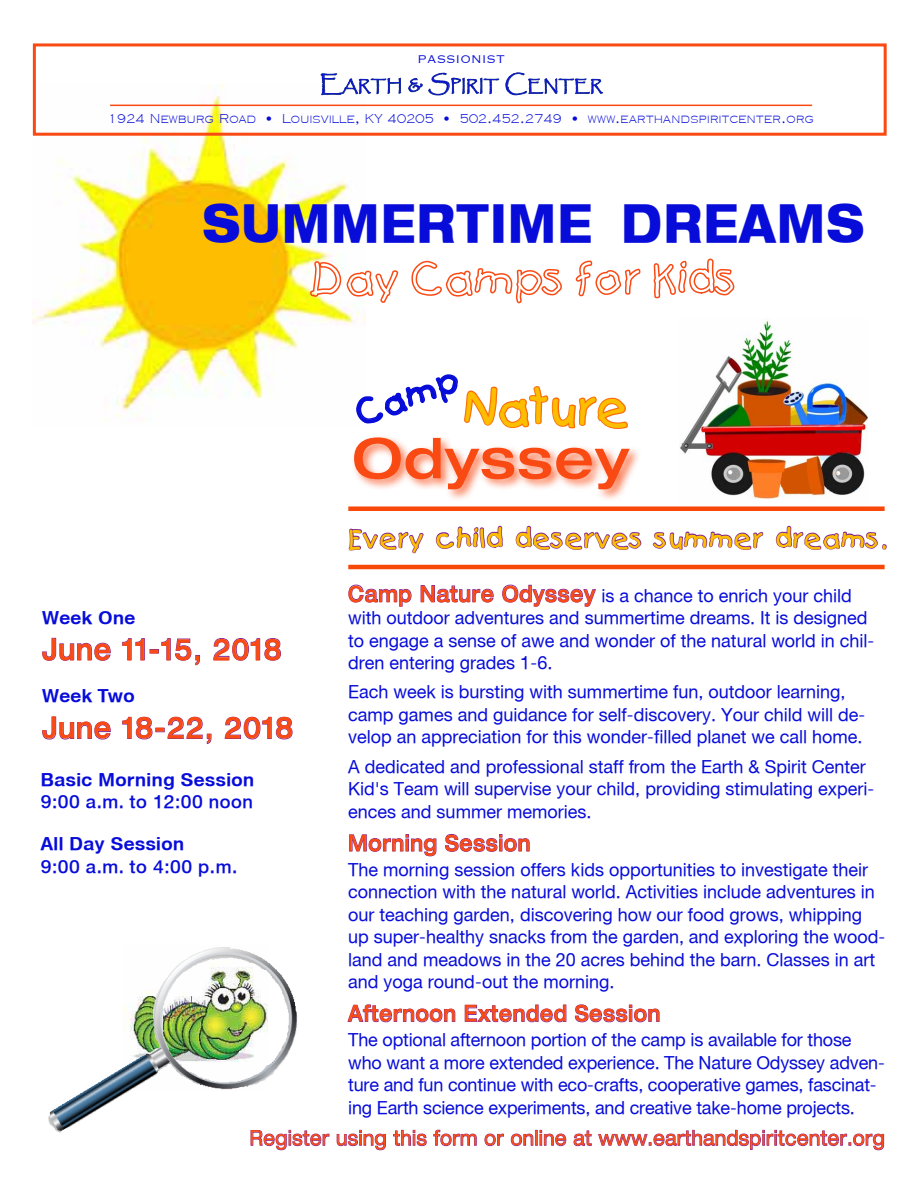
<style>
.page{position:relative;width:918px;height:1188px;background:#fff}
.page>*{position:absolute;margin:0;border:0;box-sizing:border-box;transform-origin:0 0}
.t1{font:55.5px "Heavenetica Extd 6 Med SH";letter-spacing:.02em;color:#f94a14}
.t2{font:52.5px "Heavenetica Extd 8 Hvy SH";letter-spacing:.04em;color:#070cd9;scale:.8 1}
.t3{font:46.5px "Catchup Normal";letter-spacing:.01em;color:#fdbe00}
.t4{font:33px "Catchup Normal";color:#070cd9}
.t5{font:30px "Heavenetica Extd 6 Med SH";letter-spacing:.05em;color:#f94a14;scale:.8 1}
.t6{font:25.5px "Catchup Normal";letter-spacing:.04em;color:#fdbe00}
.t7{font:22.5px "Heavenetica Extd 6 Med SH";letter-spacing:.05em;color:#f94a14;scale:.8 1}
.t8{font:20.7px "Heavenetica Extd 5 SH";letter-spacing:.05em;color:#f94a14;scale:.8 1}
.t9{font:18px/22.5px "Heavenetica 5 SH";color:#070cd9}
.t10{font:18px "Heavenetica 7 Bold SH";letter-spacing:.03em;color:#070cd9}
.t11{font:18px "Heavenetica 6 Med SH";letter-spacing:.03em;color:#070cd9}
.t12{font:15.75px "Papyrus";letter-spacing:.03em;color:#070cd9}
.t13{font:12px "Cooper Planck 2 Light SH";letter-spacing:.02em;color:#070cd9}
.t14{font:10.5px "Cooper Planck 4 SH";letter-spacing:.085em;color:#070cd9}
.s1{font-size:22.5px}
.s2{font-family:"Cooper Planck 6 Bold SH"}
.s3{font-family:"Heavenetica Extd 6 Med SH";font-size:22.5px;color:#f94a14}
</style>
<div class="page">
<img style="left:32px;top:85px;width:333px;height:336px">
<div style="left:33px;top:43px;width:854px;height:93px;border:3px solid #f94a14"></div>
<hr style="left:110px;top:105px;width:702px;height:1px;background:#f94a14">
<svg style="left:320px;top:73px;width:82px;height:24px"></svg>
<svg style="left:408px;top:72px;width:91px;height:24px"></svg>
<svg style="left:505px;top:72px;width:98px;height:24px"></svg>
<svg style="left:42px;top:638px;width:69px;height:23px"></svg>
<svg style="left:122px;top:638px;width:78px;height:28px"></svg>
<svg style="left:213px;top:638px;width:68px;height:23px"></svg>
<svg style="left:42px;top:716px;width:69px;height:24px"></svg>
<svg style="left:122px;top:717px;width:31px;height:23px"></svg>
<div style="left:155px;top:728px;width:10px;height:4px;border:1px solid #862b91"></div>
<svg style="left:167px;top:716px;width:45px;height:28px"></svg>
<svg style="left:225px;top:716px;width:68px;height:24px"></svg>
<svg style="left:652px;top:531px;width:112px;height:39px"></svg>
<svg style="left:775px;top:525px;width:112px;height:45px"></svg>
<svg style="left:349px;top:834px;width:88px;height:23px"></svg>
<svg style="left:445px;top:834px;width:85px;height:18px"></svg>
<svg style="left:347px;top:1004px;width:109px;height:19px"></svg>
<svg style="left:465px;top:1004px;width:102px;height:19px"></svg>
<svg style="left:575px;top:1004px;width:85px;height:19px"></svg>
<svg style="left:348px;top:356px;width:294px;height:251px"></svg>
<img style="left:680px;top:318px;width:188px;height:181px">
<img style="left:48px;top:947px;width:289px;height:199px">
<div style="left:348px;top:506px;width:537px;height:5px;background:#f94709"></div>
<hr style="left:348px;top:565px;width:537px;height:4px;background:#f94709">
<svg style="left:309px;top:227px;width:90px;height:91px"></svg>
<svg style="left:411px;top:260px;width:151px;height:44px"></svg>
<svg style="left:575px;top:260px;width:66px;height:37px"></svg>
<svg style="left:653px;top:258px;width:82px;height:82px"></svg>
<svg style="left:251px;top:1130px;width:78px;height:20px"></svg>
<svg style="left:337px;top:1130px;width:49px;height:20px"></svg>
<svg style="left:393px;top:1130px;width:34px;height:16px"></svg>
<svg style="left:433px;top:1130px;width:44px;height:16px"></svg>
<svg style="left:485px;top:1134px;width:19px;height:12px"></svg>
<svg style="left:511px;top:1130px;width:55px;height:16px"></svg>
<svg style="left:574px;top:1131px;width:18px;height:15px"></svg>
<svg style="left:598px;top:1130px;width:286px;height:20px"></svg>
<p class="t14" style="left:418px;top:52px;width:88px">PASSIONIST</p>
<p class="t12" style="left:320px;top:77px;width:285px"><span class="s1">E</span>ARTH <span class="s1">&amp; S</span>PIRIT <span class="s1">C</span>ENTER</p>
<p class="t13" style="left:108px;top:111px;width:708px">1924 Newburg Road • Louisville<span class="s2">,</span> KY 40205 • 502<span class="s2">.</span>452<span class="s2">.</span>2749 • www<span class="s2">.</span>earthandspiritcenter<span class="s2">.</span>org</p>
<p class="t2" style="left:203px;top:190px;width:828px">SUMMERTIME DREAMS</p>
<p class="t4" style="left:350px;top:394px;width:108px;rotate:-20deg">Camp</p>
<p class="t3" style="left:462px;top:377px;width:169px">Nature</p>
<p class="t10" style="left:42px;top:606px;width:94px">Week One</p>
<p class="t5" style="left:42px;top:630px;width:301px">June 11-15, 2018</p>
<p class="t10" style="left:42px;top:684px;width:94px">Week Two</p>
<p class="t5" style="left:42px;top:708px;width:315px">June 18-22, 2018</p>
<p class="t10" style="left:41px;top:768px;width:215px">Basic Morning Session</p>
<p class="t11" style="left:41px;top:790px;width:214px">9:00 a.m. to 12:00 noon</p>
<p class="t10" style="left:41px;top:832px;width:145px">All Day Session</p>
<p class="t11" style="left:41px;top:855px;width:198px">9:00 a.m. to 4:00 p.m.</p>
<p class="t1" style="left:352px;top:423px;width:278px">Odyssey</p>
<p class="t6" style="left:348px;top:522px;width:539px">Every child deserves summer dreams.</p>
<p class="t9" style="left:348px;top:583px;width:528px"><span class="s3">Camp Nature Odyssey</span> is a chance to enrich your child with outdoor adventures and summertime dreams. It is designed to engage a sense of awe and wonder of the natural world in chil&shy;dren entering grades 1-6.</p>
<p class="t9" style="left:348px;top:680px;width:519px">Each week is bursting with summertime fun, outdoor learning, camp games and guidance for self-discovery. Your child will de&shy;velop an appreciation for this wonder-filled planet we call home.</p>
<p class="t9" style="left:348px;top:754px;width:528px">A dedicated and professional staff from the Earth &amp; Spirit Center<br>Kid's Team will supervise your child, providing stimulating experi&shy;ences and summer memories.</p>
<p class="t7" style="left:348px;top:828px;width:229px">Morning Session</p>
<p class="t9" style="left:348px;top:857px;width:539px">The morning session offers kids opportunities to investigate their connection with the natural world. Activities include adventures in our teaching garden, discovering how our food grows, whipping up super-healthy snacks from the garden, and exploring the wood&shy;land and meadows in the 20 acres behind the barn. Classes in art and yoga round-out the morning.</p>
<p class="t7" style="left:348px;top:999px;width:391px">Afternoon Extended Session</p>
<p class="t9" style="left:348px;top:1028px;width:538px">The optional afternoon portion of the camp is available for those who want a more extended experience. The Nature Odyssey adven&shy;ture and fun continue with eco-crafts, cooperative games, fascinat&shy;ing Earth science experiments, and creative take-home projects.</p>
<p class="t8" style="left:250px;top:1125px;width:795px">Register using this form or online at www.earthandspiritcenter.org</p>
</div>
